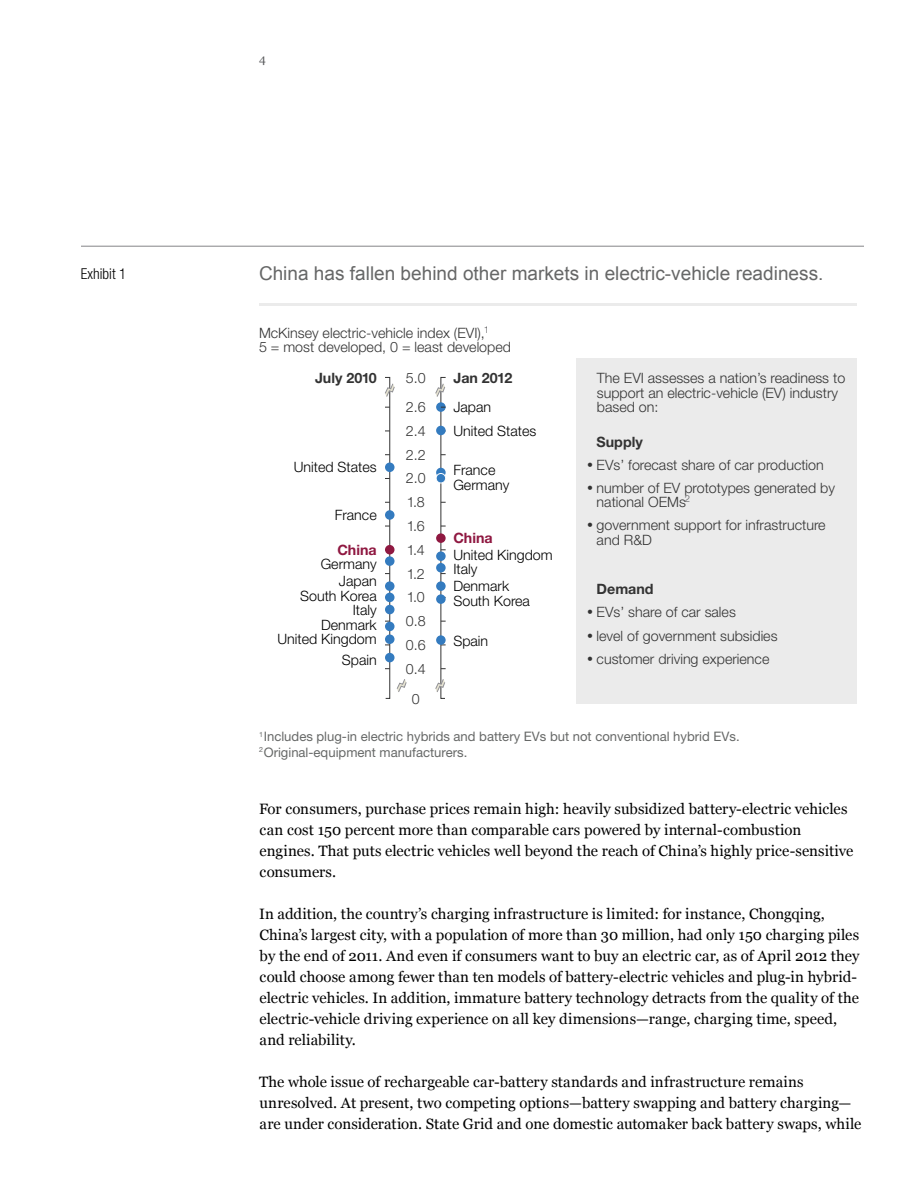
<style>
.page{position:relative;width:918px;height:1188px;background:#fff}
.page>*{position:absolute;margin:0;border:0;box-sizing:border-box;transform-origin:0 0}
.t1{font:19.05px "Arial";color:#666767}
.t2{font:15px/21px "Georgia";letter-spacing:.005em;color:#000}
.t3{font:300 condensed 15px "Helvetica Neue LT Std";color:#000}
.t4{font:300 14.25px/23.7px "Helvetica Neue LT Std";color:#333}
.t5{font:300 14.25px/23.4px "Helvetica Neue LT Std";color:#000}
.t6{font:700 14.25px "Helvetica Neue LT Std";color:#333}
.t7{font:700 14.25px "Helvetica Neue LT Std";color:#8f1841}
.t8{font:13.05px/15.5px "Helvetica Neue LT Std";color:#666867}
.t9{font:12px "Georgia";color:#58595b}
.s1{font-size:11.85px}
</style>
<div class="page">
<div style="left:576px;top:358px;width:280px;height:346px;background:#ebebeb"></div>
<svg style="left:435px;top:377px;width:11px;height:322px"></svg>
<svg style="left:385px;top:377px;width:22px;height:322px"></svg>
<hr style="left:259px;top:304px;width:597px;height:2px;background:#ebebeb">
<hr style="left:81px;top:246px;width:783px;height:1px;background:#848487">
<p class="t9" style="left:259px;top:52px;width:8px">4</p>
<p class="t3" style="left:81px;top:265px;width:47px">Exhibit 1</p>
<p class="t1" style="left:259px;top:261px;width:566px">China has fallen behind other markets in electric-vehicle readiness.</p>
<p class="t4" style="left:259px;top:325px;width:254px;line-height:14.2px">McKinsey electric-vehicle index (EVI),<sup>1<br></sup>5 = most developed, 0 = least developed</p>
<p class="t6" style="left:315px;top:369px;width:63px">July 2010</p>
<p class="t6" style="left:453px;top:369px;width:60px">Jan 2012</p>
<p class="t4" style="left:406px;top:366px;width:21px">5.0</p>
<p class="t5" style="left:294px;top:455px;width:84px">United States</p>
<p class="t5" style="left:335px;top:503px;width:44px">France</p>
<p class="t5" style="left:321px;top:552px;width:58px">Germany</p>
<p class="t7" style="left:337px;top:541px;width:41px">China</p>
<p class="t5" style="left:339px;top:569px;width:39px">Japan</p>
<p class="t5" style="left:300px;top:583px;width:78px">South Korea</p>
<p class="t5" style="left:321px;top:602px;width:57px;line-height:14.5px;text-align:right">Italy<br>Denmark</p>
<p class="t5" style="left:277px;top:627px;width:101px">United Kingdom</p>
<p class="t5" style="left:342px;top:648px;width:36px">Spain</p>
<p class="t4" style="left:406px;top:395px;width:21px">2.6</p>
<p class="t4" style="left:406px;top:419px;width:21px;text-align:justify">2.4<br>2.2<br>2.0<br>1.8<br>1.6<br>1.4<br>1.2<br>1.0<br>0.8<br>0.6</p>
<p class="t4" style="left:406px;top:657px;width:21px">0.4</p>
<p class="t4" style="left:412px;top:686px;width:9px">0</p>
<p class="t5" style="left:453px;top:395px;width:84px">Japan<br>United States</p>
<p class="t5" style="left:453px;top:463px;width:58px;line-height:14.2px">France<br>Germany</p>
<p class="t7" style="left:453px;top:529px;width:41px">China</p>
<p class="t5" style="left:453px;top:548px;width:101px;line-height:14px">United Kingdom<br>Italy</p>
<p class="t5" style="left:453px;top:579px;width:78px;line-height:14.7px">Denmark<br>South Korea</p>
<p class="t5" style="left:453px;top:629px;width:36px">Spain</p>
<p class="t4" style="left:597px;top:371px;width:250px;line-height:14.2px">The EVI assesses a nation’s readiness to support an electric-vehicle (EV) industry based on:</p>
<p class="t6" style="left:597px;top:433px;width:48px">Supply</p>
<p class="t4" style="left:587px;top:453px;width:238px"><span class="s1">•</span> EVs’ forecast share of car production</p>
<p class="t4" style="left:597px;top:480px;width:240px;line-height:14.2px;text-indent:-10px"><span class="s1">•</span> number of EV prototypes generated by national OEMs<sup>2</sup></p>
<p class="t4" style="left:597px;top:518px;width:231px;line-height:14.2px;text-indent:-10px"><span class="s1">•</span> government support for infrastructure and R&amp;D</p>
<p class="t6" style="left:597px;top:580px;width:59px">Demand</p>
<p class="t4" style="left:587px;top:600px;width:150px"><span class="s1">•</span> EVs’ share of car sales</p>
<p class="t4" style="left:587px;top:623px;width:192px"><span class="s1">•</span> level of government subsidies</p>
<p class="t4" style="left:587px;top:647px;width:184px"><span class="s1">•</span> customer driving experience</p>
<p class="t8" style="left:259px;top:729px;width:482px"><sup>1</sup> Includes plug-in electric hybrids and battery EVs but not conventional hybrid EVs.<br><sup>2</sup>Original-equipment manufacturers.</p>
<p class="t2" style="left:259px;top:798px;width:596px">For consumers, purchase prices remain high: heavily subsidized battery-electric vehicles can cost 150 percent more than comparable cars powered by internal-combustion engines. That puts electric vehicles well beyond the reach of China’s highly price-sensitive consumers.</p>
<p class="t2" style="left:259px;top:903px;width:602px">In addition, the country’s charging infrastructure is limited: for instance, Chongqing, China’s largest city, with a population of more than 30 million, had only 150 charging piles by the end of 2011. And even if consumers want to buy an electric car, as of April 2012 they could choose among fewer than ten models of battery-electric vehicles and plug-in hybrid&shy;electric vehicles. In addition, immature battery technology detracts from the quality of the electric-vehicle driving experience on all key dimensions—range, charging time, speed, and reliability.</p>
<p class="t2" style="left:259px;top:1071px;width:604px">The whole issue of rechargeable car-battery standards and infrastructure remains unresolved. At present, two competing options—battery swapping and battery charging— are under consideration. State Grid and one domestic automaker back battery swaps, while</p>
</div>
